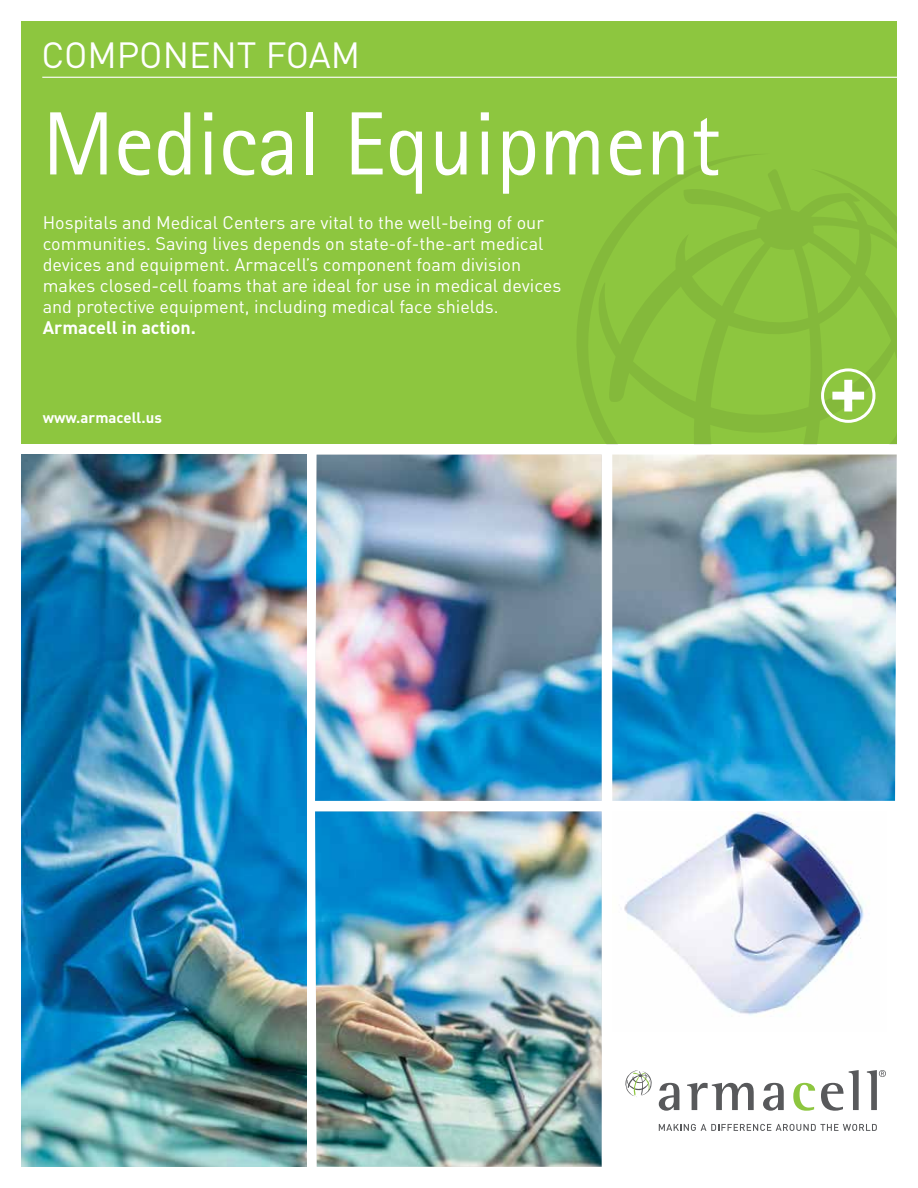
<style>
.page{position:relative;width:918px;height:1188px;background:#fff}
.page>*{position:absolute;margin:0;border:0;box-sizing:border-box;transform-origin:0 0}
.t1{font:90px "Rotis Sans Serif Pro";color:#fff}
.t2{font:36px "DIN Pro";color:#fff}
.t3{font:18px/21px "DIN Pro";color:#fff}
.t4{font:700 18px "DIN Pro";color:#fff}
.t5{font:700 15px "DIN Pro";color:#fff}
</style>
<div class="page">
<svg style="left:659px;top:1083px;width:20px;height:28px"></svg>
<svg style="left:687px;top:1083px;width:67px;height:27px"></svg>
<svg style="left:763px;top:1083px;width:21px;height:28px"></svg>
<svg style="left:793px;top:1083px;width:22px;height:28px"></svg>
<svg style="left:821px;top:1070px;width:38px;height:41px"></svg>
<svg style="left:867px;top:1070px;width:19px;height:40px"></svg>
<svg style="left:625px;top:1070px;width:27px;height:27px"></svg>
<svg style="left:659px;top:1124px;width:218px;height:7px"></svg>
<img style="left:21px;top:455px;width:285px;height:712px">
<img style="left:315px;top:455px;width:287px;height:346px">
<img style="left:315px;top:811px;width:287px;height:356px">
<img style="left:612px;top:455px;width:285px;height:346px">
<img style="left:624px;top:811px;width:240px;height:205px">
<div style="left:21px;top:21px;width:876px;height:423px;background:#8dc63f"></div>
<svg style="left:577px;top:154px;width:180px;height:256px"></svg>
<svg style="left:590px;top:167px;width:307px;height:277px"></svg>
<hr style="left:42px;top:77px;width:859px;height:1px;background:#fff">
<svg style="left:821px;top:368px;width:54px;height:55px"></svg>
<h2 class="t2" style="left:41px;top:27px;width:320px">COMPONENT FOAM</h2>
<h1 class="t1" style="left:43px;top:91px;width:680px">Medical Equipment</h1>
<p class="t3" style="left:43px;top:210px;width:520px">Hospitals and Medical Centers are vital to the well-being of our communities. Saving lives depends on state-of-the-art medical devices and equipment. Armacell’s component foam division makes closed-cell foams that are ideal for use in medical devices and protective equipment, including medical face shields.</p>
<p class="t4" style="left:43px;top:313px;width:155px">Armacell in action.</p>
<p class="t5" style="left:43px;top:405px;width:121px">www.armacell.us</p>
</div>
